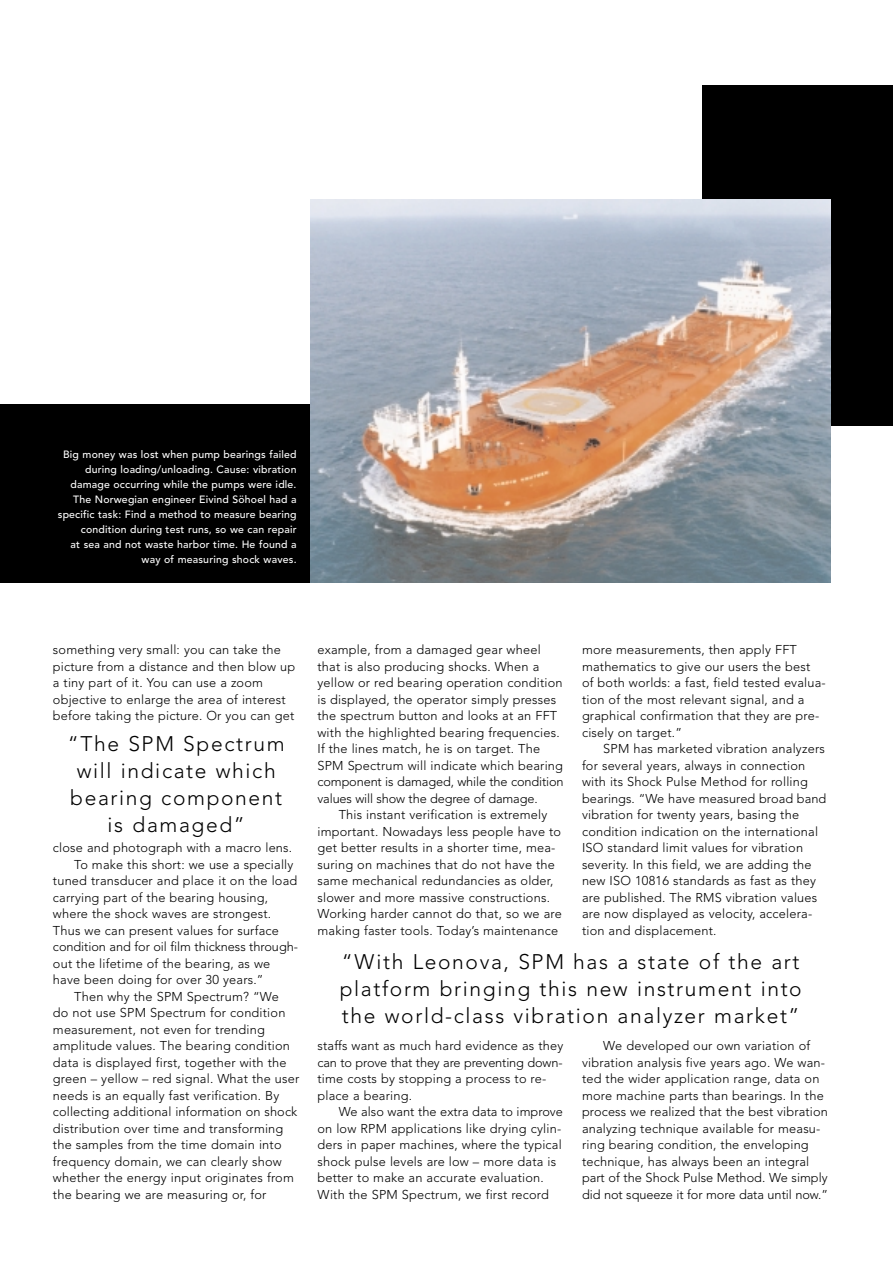
<style>
.page{position:relative;width:893px;height:1262px;background:#fff}
.page>*{position:absolute;margin:0;border:0;box-sizing:border-box;transform-origin:0 0}
.t1{font:300 21px/27px "Avenir";letter-spacing:.08em;color:#000;text-align:center}
.t2{font:300 12.75px/16.5px "Avenir";letter-spacing:.015em;color:#000}
.t3{font:300 12.75px "Avenir";letter-spacing:-.005em;color:#000}
.t4{font:500 10.5px/15px "Avenir";letter-spacing:.015em;color:#fff;text-align:right}
</style>
<div class="page">
<div style="left:702px;top:85px;width:190px;height:340px;background:#000"></div>
<div style="left:0;top:404px;width:311px;height:179px;background:#000"></div>
<img style="left:311px;top:200px;width:519px;height:383px">
<p class="t4" style="left:58px;top:448px;width:240px">Big money was lost when pump bearings failed during loading/unloading. Cause: vibration damage occurring while the pumps were idle.<br>The Norwegian engineer Eivind Söhoel had a specific task: Find a method to measure bearing condition during test runs, so we can repair<br>at sea and not waste harbor time. He found a way of measuring shock waves.</p>
<p class="t2" style="left:53px;top:642px;width:244px">something very small: you can take the picture from a distance and then blow up a tiny part of it. You can use a zoom objective to enlarge the area of interest before taking the picture. Or you can get</p>
<h1 class="t1" style="left:68px;top:731px;width:218px">“The SPM Spectrum will indicate which bearing component is damaged”</h1>
<p class="t2" style="left:53px;top:840px;width:241px">close and photograph with a macro lens.</p>
<p class="t2" style="left:74px;top:857px;width:221px">To make this short: we use a specially</p>
<p class="t2" style="left:53px;top:873px;width:246px">tuned transducer and place it on the load</p>
<p class="t2" style="left:53px;top:890px;width:217px">carrying part of the bearing housing,</p>
<p class="t2" style="left:53px;top:906px;width:220px">where the shock waves are strongest.</p>
<p class="t2" style="left:53px;top:923px;width:227px">Thus we can present values for surface</p>
<p class="t3" style="left:53px;top:941px;width:246px">condition and for oil film thickness through-</p>
<p class="t2" style="left:53px;top:956px;width:219px">out the lifetime of the bearing, as we</p>
<p class="t2" style="left:53px;top:972px;width:212px">have been doing for over 30 years.”</p>
<p class="t2" style="left:74px;top:989px;width:206px">Then why the SPM Spectrum? “We</p>
<p class="t2" style="left:53px;top:1005px;width:234px">do not use SPM Spectrum for condition</p>
<p class="t2" style="left:53px;top:1022px;width:213px">measurement, not even for trending</p>
<p class="t2" style="left:53px;top:1038px;width:238px">amplitude values. The bearing condition</p>
<p class="t2" style="left:53px;top:1055px;width:235px">data is displayed first, together with the</p>
<p class="t2" style="left:53px;top:1071px;width:248px">green – yellow – red signal. What the user</p>
<p class="t2" style="left:53px;top:1088px;width:228px">needs is an equally fast verification. By</p>
<p class="t2" style="left:53px;top:1104px;width:246px">collecting additional information on shock</p>
<p class="t2" style="left:53px;top:1121px;width:232px">distribution over time and transforming</p>
<p class="t2" style="left:53px;top:1137px;width:230px">the samples from the time domain into</p>
<p class="t2" style="left:53px;top:1154px;width:230px">frequency domain, we can clearly show</p>
<p class="t2" style="left:53px;top:1170px;width:242px">whether the energy input originates from</p>
<p class="t2" style="left:53px;top:1187px;width:215px">the bearing we are measuring or, for</p>
<p class="t2" style="left:317px;top:642px;width:247px">example, from a damaged gear wheel that is also producing shocks. When a yellow or red bearing operation condition is displayed, the operator simply presses the spectrum button and looks at an FFT with the highlighted bearing frequencies.<br>If the lines match, he is on target. The SPM Spectrum will indicate which bearing component is damaged, while the condition values will show the degree of damage.</p>
<p class="t2" style="left:317px;top:807px;width:246px;text-indent:21px">This instant verification is extremely important. Nowadays less people have to get better results in a shorter time, mea&shy;suring on machines that do not have the same mechanical redundancies as older, slower and more massive constructions.<br>Working harder cannot do that, so we are making faster tools. Today’s maintenance</p>
<p class="t2" style="left:582px;top:642px;width:245px">more measurements, then apply FFT mathematics to give our users the best<br>of both worlds: a fast, field tested evalua&shy;tion of the most relevant signal, and a graphical confirmation that they are pre&shy;cisely on target.”</p>
<p class="t2" style="left:582px;top:741px;width:246px;text-indent:21px">SPM has marketed vibration analyzers for several years, always in connection with its Shock Pulse Method for rolling bearings. “We have measured broad band vibration for twenty years, basing the condition indication on the international ISO standard limit values for vibration severity. In this field, we are adding the new ISO 10816 standards as fast as they are published. The RMS vibration values are now displayed as velocity, accelera&shy;tion and displacement.</p>
<h1 class="t1" style="left:340px;top:950px;width:463px;text-align:justify">“With Leonova, SPM has a state of the art platform bringing this new instrument into the world-class vibration analyzer market”</h1>
<p class="t2" style="left:317px;top:1038px;width:247px">staffs want as much hard evidence as they can to prove that they are preventing down&shy;time costs by stopping a process to re&shy;place a bearing.</p>
<p class="t2" style="left:317px;top:1104px;width:247px;text-indent:21px">We also want the extra data to improve on low RPM applications like drying cylin&shy;ders in paper machines, where the typical shock pulse levels are low – more data is better to make an accurate evaluation.<br>With the SPM Spectrum, we first record</p>
<p class="t2" style="left:582px;top:1038px;width:247px;text-indent:21px">We developed our own variation of vibration analysis five years ago. We wan&shy;ted the wider application range, data on more machine parts than bearings. In the process we realized that the best vibration analyzing technique available for measu&shy;ring bearing condition, the enveloping technique, has always been an integral part of the Shock Pulse Method. We simply did not squeeze it for more data until now.”</p>
</div>
